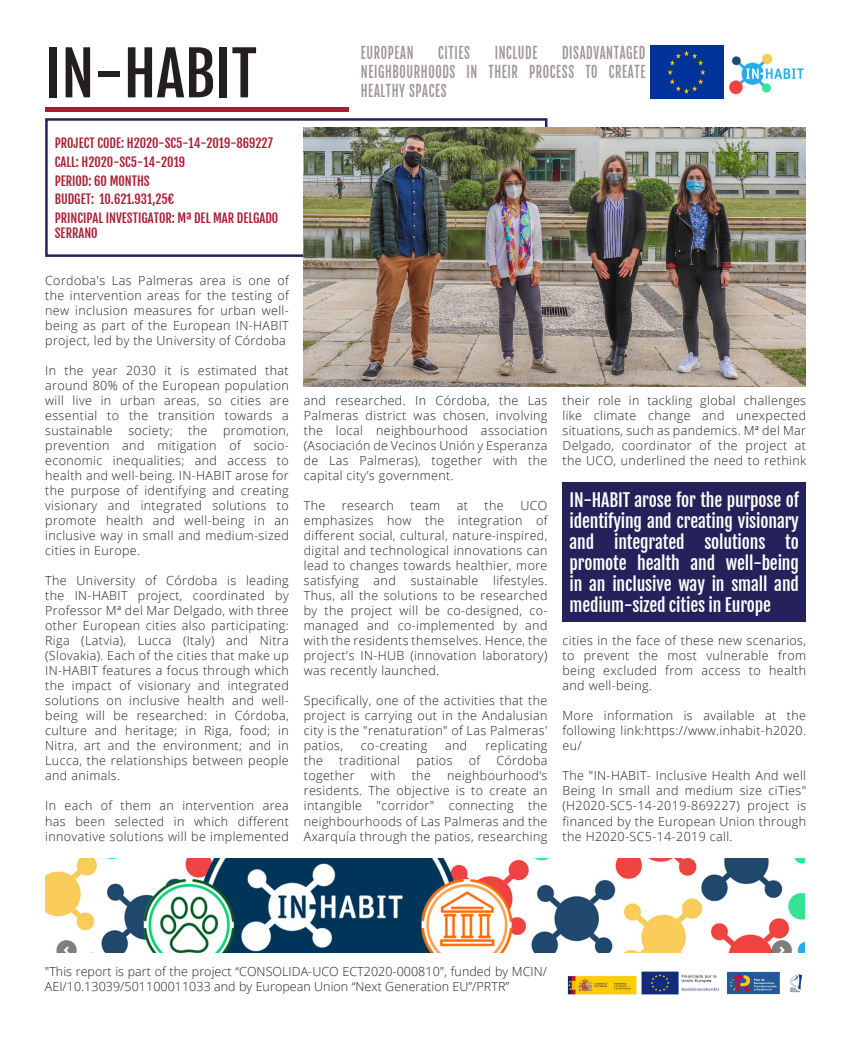
<style>
.page{position:relative;width:851px;height:1053px;background:#fff}
.page>*{position:absolute;margin:0;border:0;box-sizing:border-box;transform-origin:0 0}
.Nombre_del_grupo_-_P{font:60px "Fjalla One";color:#231f20}
.Destacado{font:17.5px/21px "Fjalla One";letter-spacing:-.01em;color:#fff;text-align:justify}
.Nombre_largo_-_PP{font:15.62px/18.8px "Fjalla One";letter-spacing:.05em;color:#9c9493;text-align:justify;scale:.8 1}
.Cuerpo_del_texto{font:300 12.5px/15px "Open Sans";letter-spacing:.03em;color:#231f20;text-align:justify}
.Cuerpo_del_texto-2{font:300 12.5px/15px "Open Sans";letter-spacing:.005em;color:#231f20}
.Datos_técnicos_-_PP{font:12.5px/15px "Fjalla One";color:#a81d34}
</style>
<div class="page">
<div style="left:45px;top:107px;width:303px;height:5px;background:#a81d34"></div>
<div style="left:45px;top:118px;width:502px;height:139px;border:2px solid #25215a"></div>
<div style="left:562px;top:482px;width:244px;height:139px;background:#25215a"></div>
<img style="left:45px;top:858px;width:759px;height:93px">
<img style="left:304px;top:128px;width:501px;height:258px">
<img style="left:729px;top:53px;width:75px;height:42px">
<div style="left:650px;top:45px;width:73px;height:53px;background:#039"></div>
<img style="left:568px;top:971px;width:234px;height:23px">
<p class="Nombre_del_grupo_-_P" style="left:45px;top:37px;width:213px">IN-HABIT</p>
<p class="Nombre_largo_-_PP" style="left:361px;top:43px;width:67px">EUROPEAN</p>
<p class="Nombre_largo_-_PP" style="left:438px;top:43px;width:41px">CITIES</p>
<p class="Nombre_largo_-_PP" style="left:494px;top:43px;width:55px">INCLUDE</p>
<p class="Nombre_largo_-_PP" style="left:361px;top:43px;width:357px;text-indent:201px">DISADVANTAGED NEIGHBOURHOODS IN THEIR PROCESS TO CREATE HEALTHY SPACES</p>
<p class="Datos_técnicos_-_PP" style="left:55px;top:136px;width:219px">PROJECT CODE: H2020-SC5-14-2019-869227</p>
<p class="Datos_técnicos_-_PP" style="left:55px;top:155px;width:132px">CALL: H2020-SC5-14-2019</p>
<p class="Datos_técnicos_-_PP" style="left:55px;top:173px;width:96px">PERIOD: 60 MONTHS</p>
<p class="Datos_técnicos_-_PP" style="left:55px;top:192px;width:121px">BUDGET: 10.621.931,25€</p>
<p class="Datos_técnicos_-_PP" style="left:55px;top:210px;width:225px">PRINCIPAL INVESTIGATOR: Mª DEL MAR DELGADO<br>SERRANO</p>
<p class="Cuerpo_del_texto" style="left:45px;top:273px;width:245px">Cordoba's Las Palmeras area is one of the intervention areas for the testing of new inclusion measures for urban well&shy;being as part of the European IN-HABIT project, led by the University of Córdoba</p>
<p class="Cuerpo_del_texto" style="left:45px;top:363px;width:245px">In the year 2030 it is estimated that around 80% of the European population will live in urban areas, so cities are essential to the transition towards a sustainable society; the promotion, prevention and mitigation of socio&shy;economic inequalities; and access to health and well-being. IN-HABIT arose for the purpose of identifying and creating visionary and integrated solutions to promote health and well-being in an inclusive way in small and medium-sized cities in Europe.</p>
<p class="Cuerpo_del_texto" style="left:45px;top:573px;width:245px">The University of Córdoba is leading the IN-HABIT project, coordinated by Professor Mª del Mar Delgado, with three other European cities also participating:<br>Riga (Latvia), Lucca (Italy) and Nitra (Slovakia). Each of the cities that make up IN-HABIT features a focus through which the impact of visionary and integrated solutions on inclusive health and well&shy;being will be researched: in Córdoba, culture and heritage; in Riga, food; in Nitra, art and the environment; and in Lucca, the relationships between people and animals.</p>
<p class="Cuerpo_del_texto" style="left:45px;top:798px;width:245px">In each of them an intervention area has been selected in which different innovative solutions will be implemented</p>
<p class="Cuerpo_del_texto" style="left:304px;top:393px;width:245px">and researched. In Córdoba, the Las Palmeras district was chosen, involving the local neighbourhood association (Asociación de Vecinos Unión y Esperanza de Las Palmeras), together with the capital city’s government.</p>
<p class="Cuerpo_del_texto" style="left:304px;top:498px;width:23px">The</p>
<p class="Cuerpo_del_texto" style="left:342px;top:498px;width:53px">research</p>
<p class="Cuerpo_del_texto" style="left:410px;top:498px;width:31px">team</p>
<p class="Cuerpo_del_texto" style="left:457px;top:498px;width:13px">at</p>
<p class="Cuerpo_del_texto" style="left:484px;top:498px;width:21px">the</p>
<p class="Cuerpo_del_texto" style="left:304px;top:498px;width:245px;text-indent:216px">UCO emphasizes how the integration of different social, cultural, nature-inspired, digital and technological innovations can lead to changes towards healthier, more satisfying and sustainable lifestyles.<br>Thus, all the solutions to be researched by the project will be co-designed, co&shy;managed and co-implemented by and with the residents themselves. Hence, the project's IN-HUB (innovation laboratory) was recently launched.</p>
<p class="Cuerpo_del_texto" style="left:304px;top:693px;width:245px">Specifically, one of the activities that the project is carrying out in the Andalusian city is the "renaturation" of Las Palmeras' patios,</p>
<p class="Cuerpo_del_texto" style="left:361px;top:738px;width:68px">co-creating</p>
<p class="Cuerpo_del_texto" style="left:445px;top:738px;width:24px">and</p>
<p class="Cuerpo_del_texto" style="left:485px;top:738px;width:64px">replicating</p>
<p class="Cuerpo_del_texto" style="left:304px;top:753px;width:21px">the</p>
<p class="Cuerpo_del_texto" style="left:339px;top:753px;width:62px">traditional</p>
<p class="Cuerpo_del_texto" style="left:416px;top:753px;width:38px">patios</p>
<p class="Cuerpo_del_texto" style="left:468px;top:753px;width:13px">of</p>
<p class="Cuerpo_del_texto" style="left:496px;top:753px;width:53px">Córdoba</p>
<p class="Cuerpo_del_texto" style="left:304px;top:768px;width:52px">together</p>
<p class="Cuerpo_del_texto" style="left:371px;top:768px;width:26px">with</p>
<p class="Cuerpo_del_texto" style="left:411px;top:768px;width:21px">the</p>
<p class="Cuerpo_del_texto" style="left:304px;top:768px;width:245px;text-indent:143px">neighbourhood’s residents. The objective is to create an intangible "corridor" connecting the neighbourhoods of Las Palmeras and the Axarquía through the patios, researching</p>
<p class="Cuerpo_del_texto" style="left:562px;top:393px;width:245px">their role in tackling global challenges like climate change and unexpected situations, such as pandemics. Mª del Mar Delgado, coordinator of the project at the UCO, underlined the need to rethink</p>
<p class="Destacado" style="left:569px;top:489px;width:231px">IN-HABIT arose for the purpose of identifying and creating visionary and integrated solutions to promote health and well-being in an inclusive way in small and medium-sized cities in Europe</p>
<p class="Cuerpo_del_texto" style="left:562px;top:633px;width:245px">cities in the face of these new scenarios, to prevent the most vulnerable from being excluded from access to health and well-being.</p>
<p class="Cuerpo_del_texto" style="left:562px;top:708px;width:245px">More information is available at the following link:https://www.inhabit-h2020. eu/</p>
<p class="Cuerpo_del_texto" style="left:562px;top:768px;width:245px">The "IN-HABIT- Inclusive Health And well Being In small and medium size ciTies" (H2020-SC5-14-2019-869227) project is financed by the European Union through the H2020-SC5-14-2019 call.</p>
<p class="Cuerpo_del_texto-2" style="left:45px;top:963px;width:503px">"This report is part of the project “CONSOLIDA-UCO ECT2020-000810", funded by MCIN/<br>AEI/10.13039/501100011033 and by European Union “Next Generation EU”/PRTR”</p>
</div>
